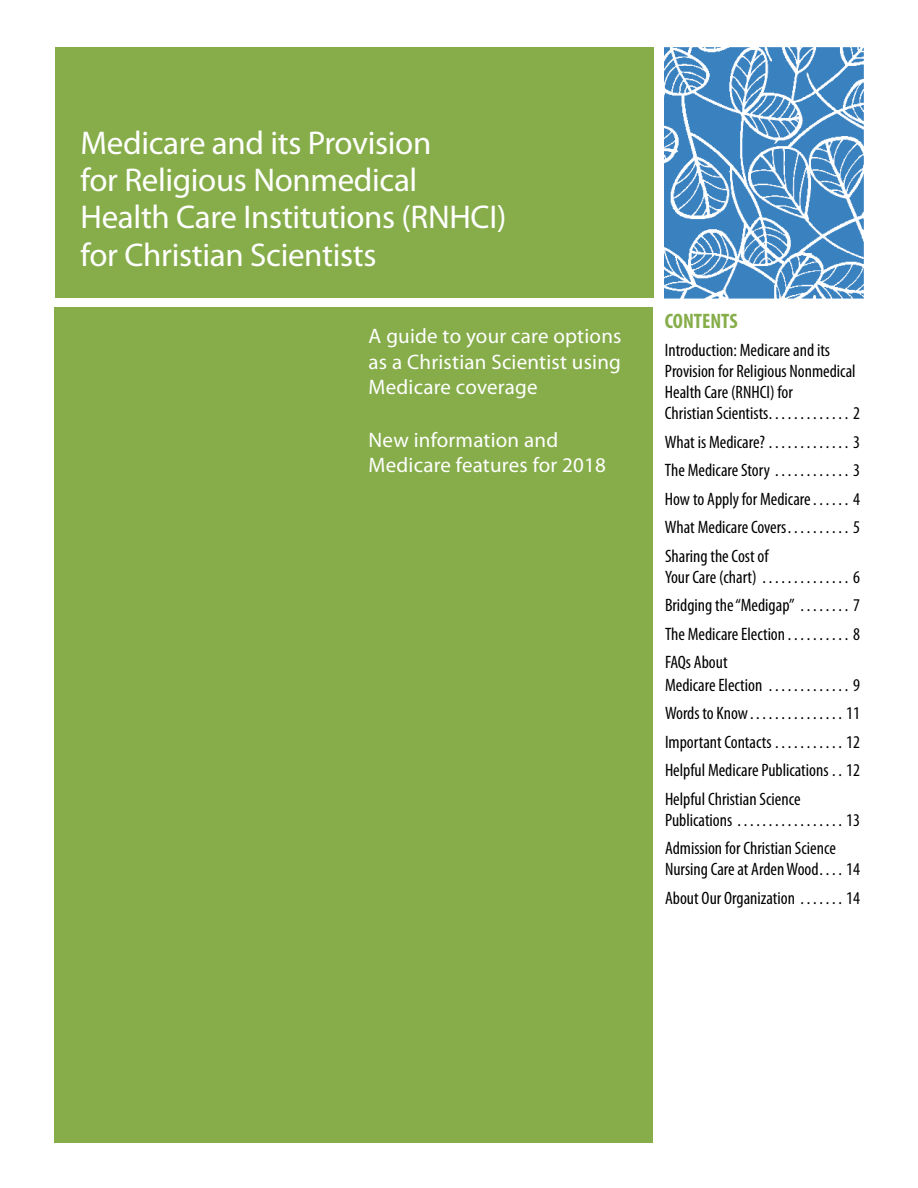
<style>
.page{position:relative;width:918px;height:1188px;background:#fff}
.page>*{position:absolute;margin:0;border:0;box-sizing:border-box;transform-origin:0 0}
.t1{font:33px/37.5px "Myriad Pro";letter-spacing:-.01em;color:#fff}
.t2{font:21px/25.5px "Myriad Pro";letter-spacing:.01em;color:#fff;text-align:justify}
.t3{font:700 condensed 21px "Myriad Pro";color:#86ad4a}
.t4{font:condensed 18px/28.5px "Myriad Pro";color:#000}
</style>
<div class="page">
<div style="left:55px;top:47px;width:599px;height:251px;background:#86ad4a"></div>
<div style="left:54px;top:307px;width:599px;height:835px;background:#86ad4a"></div>
<img style="left:664px;top:48px;width:200px;height:250px">
<h1 class="t1" style="left:81px;top:124px;width:427px">Medicare and its Provision<br>for Religious Nonmedical<br>Health Care Institutions (RNHCI) for Christian Scientists</h1>
<p class="t2" style="left:369px;top:324px;width:254px">A guide to your care options as a Christian Scientist using Medicare coverage</p>
<p class="t2" style="left:369px;top:427px;width:239px">New information and<br>Medicare features for 2018</p>
<p class="t3" style="left:665px;top:309px;width:74px">CONTENTS</p>
<p class="t4" style="left:665px;top:340px;width:197px;line-height:21px">Introduction: Medicare and its<br>Provision for Religious Nonmedical<br>Health Care (RNHCI) for<br>Christian Scientists . . . . . . . . . . . . . 2</p>
<p class="t4" style="left:665px;top:428px;width:197px;text-align:justify">What is Medicare? . . . . . . . . . . . . . 3<br>The Medicare Story . . . . . . . . . . . . 3<br>How to Apply for Medicare . . . . . . 4<br>What Medicare Covers . . . . . . . . . . 5<br>Sharing the Cost of</p>
<p class="t4" style="left:665px;top:563px;width:197px;text-align:justify">Your Care (chart) . . . . . . . . . . . . . . 6<br>Bridging the “Medigap” . . . . . . . . 7<br>The Medicare Election. . . . . . . . . . 8<br>FAQs About</p>
<p class="t4" style="left:665px;top:671px;width:197px;text-align:justify">Medicare Election . . . . . . . . . . . . . 9<br>Words to Know . . . . . . . . . . . . . . . 11<br>Important Contacts . . . . . . . . . . . 12<br>Helpful Medicare Publications . . 12<br>Helpful Christian Science</p>
<p class="t4" style="left:665px;top:806px;width:196px">Publications . . . . . . . . . . . . . . . . . 13<br>Admission for Christian Science</p>
<p class="t4" style="left:665px;top:855px;width:197px">Nursing Care at Arden Wood . . . . 14<br>About Our Organization . . . . . . . 14</p>
</div>
